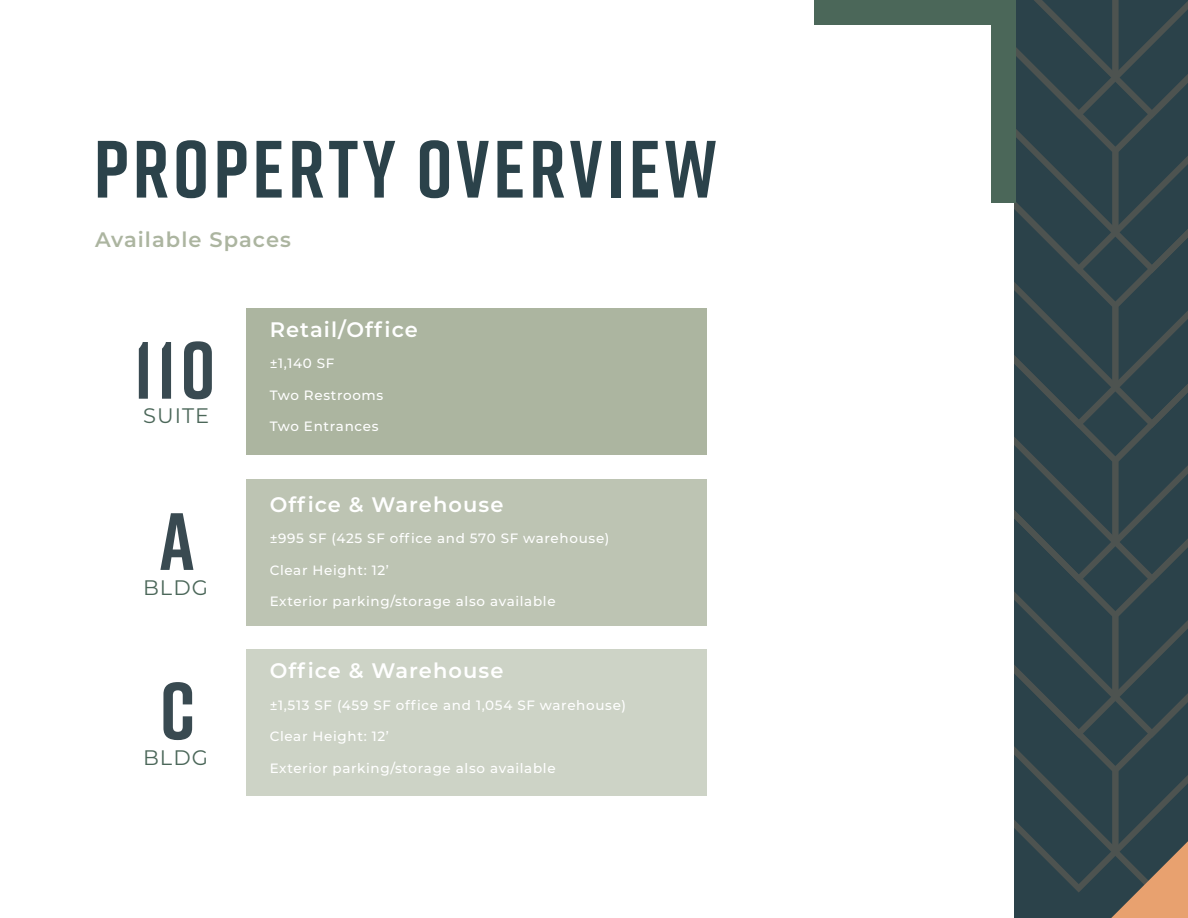
<style>
.page{position:relative;width:1188px;height:918px;background:#fff}
.page>*{position:absolute;margin:0;border:0;box-sizing:border-box;transform-origin:0 0}
.t1{font:700 81px "Rift";letter-spacing:.05em;color:#2b424a}
.t2{font:700 81px "Rift";color:#394a51}
.t3{font:600 21px "Montserrat";letter-spacing:.05em;color:#fff}
.t4{font:600 21px "Montserrat";letter-spacing:.05em;color:#acb5a0}
.t5{font:21px "Montserrat";letter-spacing:.05em;color:#4b6759}
.t6{font:500 13.5px "Montserrat";letter-spacing:.05em;color:#fff}
</style>
<div class="page">
<div style="left:246px;top:308px;width:460px;height:147px;background:#acb5a0"></div>
<div style="left:246px;top:480px;width:460px;height:146px;background:#bdc4b3"></div>
<div style="left:246px;top:650px;width:460px;height:146px;background:#cdd3c6"></div>
<div style="left:992px;top:1px;width:24px;height:202px;background:#4b6759"></div>
<div style="left:814px;top:0;width:202px;height:24px;background:#4b6759"></div>
<svg style="left:1015px;top:0;width:173px;height:918px;background:#33464b"></svg>
<h1 class="t1" style="left:94px;top:111px;width:624px">PROPERTY OVERVIEW</h1>
<h2 class="t4" style="left:95px;top:225px;width:197px">Available Spaces</h2>
<h1 class="t2" style="left:134px;top:312px;width:83px">110</h1>
<h2 class="t5" style="left:143px;top:401px;width:68px">SUITE</h2>
<h1 class="t2" style="left:160px;top:484px;width:36px">A</h1>
<h2 class="t5" style="left:143px;top:573px;width:66px">BLDG</h2>
<h1 class="t2" style="left:160px;top:653px;width:37px">C</h1>
<h2 class="t5" style="left:143px;top:744px;width:66px">BLDG</h2>
<h2 class="t3" style="left:270px;top:314px;width:150px">Retail/Office</h2>
<p class="t6" style="left:270px;top:354px;width:66px">±1,140 SF</p>
<p class="t6" style="left:270px;top:386px;width:115px">Two Restrooms</p>
<p class="t6" style="left:270px;top:417px;width:110px">Two Entrances</p>
<h2 class="t3" style="left:270px;top:489px;width:235px">Office &amp; Warehouse</h2>
<p class="t6" style="left:270px;top:529px;width:341px">±995 SF (425 SF office and 570 SF warehouse)</p>
<p class="t6" style="left:270px;top:560px;width:121px">Clear Height: 12’</p>
<p class="t6" style="left:270px;top:592px;width:287px">Exterior parking/storage also available</p>
<h2 class="t3" style="left:270px;top:656px;width:235px">Office &amp; Warehouse</h2>
<p class="t6" style="left:270px;top:696px;width:358px">±1,513 SF (459 SF office and 1,054 SF warehouse)</p>
<p class="t6" style="left:270px;top:727px;width:121px">Clear Height: 12’</p>
<p class="t6" style="left:270px;top:759px;width:287px">Exterior parking/storage also available</p>
</div>
